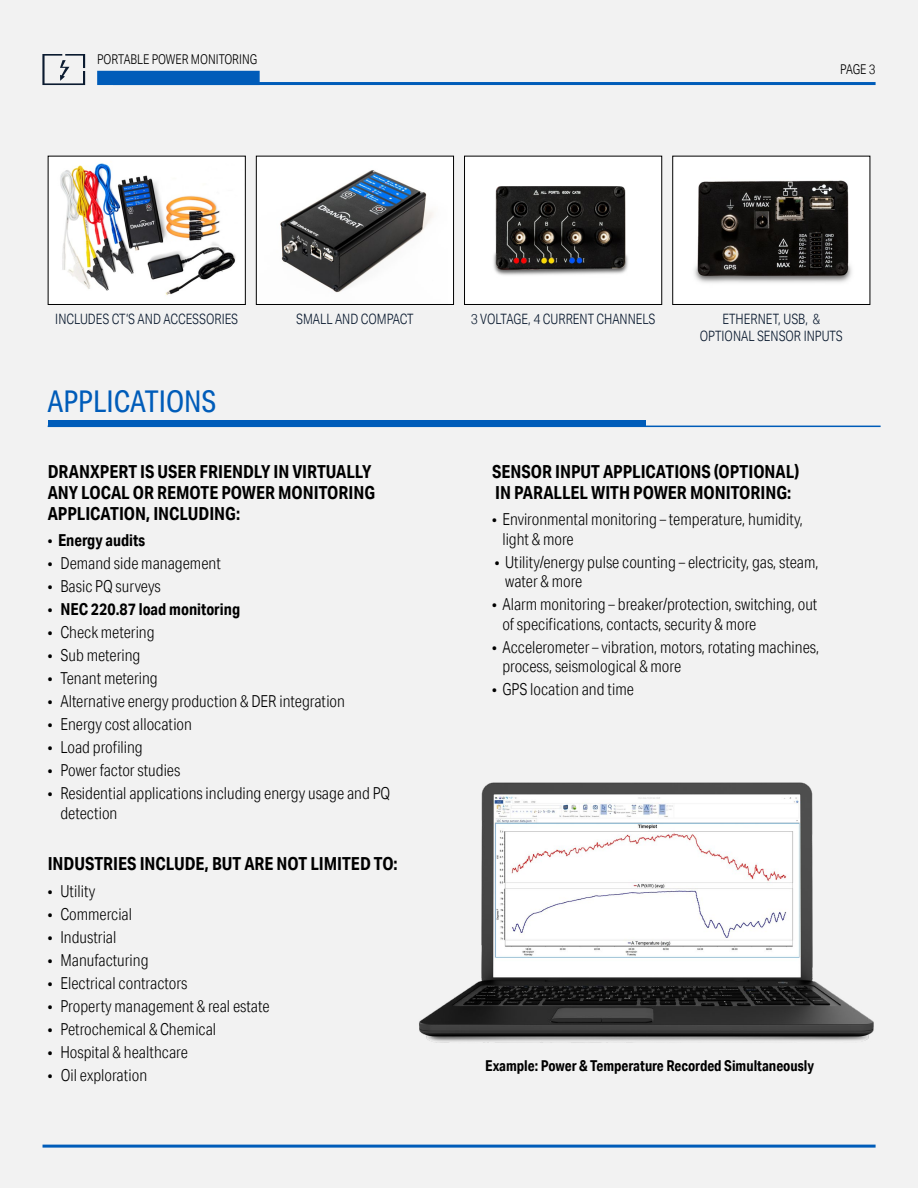
<style>
.page{position:relative;width:918px;height:1188px;background:#f2f2f2}
.page>*{position:absolute;margin:0;border:0;box-sizing:border-box;transform-origin:0 0}
.t1{font:30px "Aktiv Grotesk Cd";color:#005cb9}
.t2{font:700 18px/21px "Aktiv Grotesk Cd";color:#000}
.t3{font:300 16.5px/19.5px "Aktiv Grotesk Cd";color:#000}
.t4{font:700 16.5px "Aktiv Grotesk Cd";color:#000}
.t5{font:700 15px "Aktiv Grotesk Cd";color:#000}
.t6{font:300 14.25px/17.1px "Aktiv Grotesk Cd";color:#0b1b30;text-align:center}
.t7{font:300 13.5px "Aktiv Grotesk Cd";color:#000}
.s1{font-weight:300}
</style>
<div class="page">
<hr style="left:113px;top:82px;width:763px;height:3px;background:#005cb9">
<div style="left:97px;top:71px;width:163px;height:14px;background:#005cb9"></div>
<svg style="left:42px;top:54px;width:43px;height:31px"></svg>
<hr style="left:43px;top:1145px;width:833px;height:3px;background:#005cb9">
<img style="left:50px;top:158px;width:194px;height:145px">
<div style="left:48px;top:156px;width:198px;height:149px;border:1px solid #000"></div>
<div style="left:256px;top:156px;width:198px;height:148px;background:#fff"></div>
<img style="left:280px;top:170px;width:154px;height:123px">
<div style="left:256px;top:156px;width:198px;height:149px;border:1px solid #000"></div>
<div style="left:465px;top:156px;width:197px;height:148px;background:#fff"></div>
<img style="left:493px;top:186px;width:135px;height:90px">
<div style="left:464px;top:156px;width:198px;height:149px;border:1px solid #000"></div>
<img style="left:676px;top:158px;width:192px;height:145px">
<div style="left:672px;top:156px;width:198px;height:149px;border:1px solid #000"></div>
<div style="left:48px;top:420px;width:598px;height:6px;background:#005cb9"></div>
<hr style="left:48px;top:426px;width:833px;height:1px;background:#005cb9">
<img style="left:419px;top:782px;width:455px;height:261px">
<p class="t7" style="left:97px;top:51px;width:162px">PORTABLE POWER MONITORING</p>
<p class="t7" style="left:840px;top:62px;width:37px">PAGE 3</p>
<p class="t6" style="left:55px;top:310px;width:184px">INCLUDES CT‘S AND ACCESSORIES</p>
<p class="t6" style="left:296px;top:310px;width:119px">SMALL AND COMPACT</p>
<p class="t6" style="left:471px;top:310px;width:186px">3 VOLTAGE, 4 CURRENT CHANNELS</p>
<p class="t6" style="left:700px;top:310px;width:145px">ETHERNET, USB, &amp;<br>OPTIONAL SENSOR INPUTS</p>
<h1 class="t1" style="left:48px;top:384px;width:170px">APPLICATIONS</h1>
<p class="t2" style="left:48px;top:461px;width:329px">DRANXPERT IS USER FRIENDLY IN VIRTUALLY<br>ANY LOCAL OR REMOTE POWER MONITORING<br>APPLICATION, INCLUDING:</p>
<p class="t4" style="left:48px;top:530px;width:99px"><span class="s1">•</span> Energy audits</p>
<p class="t3" style="left:48px;top:554px;width:175px">• Demand side management</p>
<p class="t3" style="left:48px;top:577px;width:115px">• Basic PQ surveys</p>
<p class="t4" style="left:48px;top:599px;width:194px"><span class="s1">•</span> NEC 220.87 load monitoring</p>
<p class="t3" style="left:48px;top:623px;width:108px">• Check metering</p>
<p class="t3" style="left:48px;top:646px;width:94px">• Sub metering</p>
<p class="t3" style="left:48px;top:669px;width:112px">• Tenant metering</p>
<p class="t3" style="left:48px;top:692px;width:299px">• Alternative energy production &amp; DER integration</p>
<p class="t3" style="left:48px;top:715px;width:146px">• Energy cost allocation</p>
<p class="t3" style="left:48px;top:738px;width:97px">• Load profiling</p>
<p class="t3" style="left:48px;top:761px;width:134px">• Power factor studies</p>
<p class="t3" style="left:60px;top:784px;width:331px;text-indent:-13px">• Residential applications including energy usage and PQ detection</p>
<p class="t2" style="left:48px;top:853px;width:352px">INDUSTRIES INCLUDE, BUT ARE NOT LIMITED TO:</p>
<p class="t3" style="left:48px;top:881px;width:49px">• Utility</p>
<p class="t3" style="left:48px;top:904px;width:86px">• Commercial</p>
<p class="t3" style="left:48px;top:927px;width:70px">• Industrial</p>
<p class="t3" style="left:48px;top:950px;width:102px">• Manufacturing</p>
<p class="t3" style="left:48px;top:973px;width:141px">• Electrical contractors</p>
<p class="t3" style="left:48px;top:996px;width:223px">• Property management &amp; real estate</p>
<p class="t3" style="left:48px;top:1019px;width:170px">• Petrochemical &amp; Chemical</p>
<p class="t3" style="left:48px;top:1042px;width:142px">• Hospital &amp; healthcare</p>
<p class="t3" style="left:48px;top:1065px;width:101px">• Oil exploration</p>
<p class="t2" style="left:492px;top:461px;width:309px">SENSOR INPUT APPLICATIONS (OPTIONAL)<br>IN PARALLEL WITH POWER MONITORING:</p>
<p class="t3" style="left:502px;top:510px;width:302px;text-indent:-10px">• Environmental monitoring – temperature, humidity, light &amp; more</p>
<p class="t3" style="left:505px;top:552px;width:315px;text-indent:-10px">• Utility/energy pulse counting – electricity, gas, steam, water &amp; more</p>
<p class="t3" style="left:502px;top:595px;width:317px;text-indent:-10px">• Alarm monitoring – breaker/protection, switching, out of specifications, contacts, security &amp; more</p>
<p class="t3" style="left:502px;top:637px;width:318px;text-indent:-10px">• Accelerometer – vibration, motors, rotating machines, process, seismological &amp; more</p>
<p class="t3" style="left:492px;top:680px;width:143px">• GPS location and time</p>
<p class="t5" style="left:485px;top:1057px;width:330px">Example: Power &amp; Temperature Recorded Simultaneously</p>
</div>
